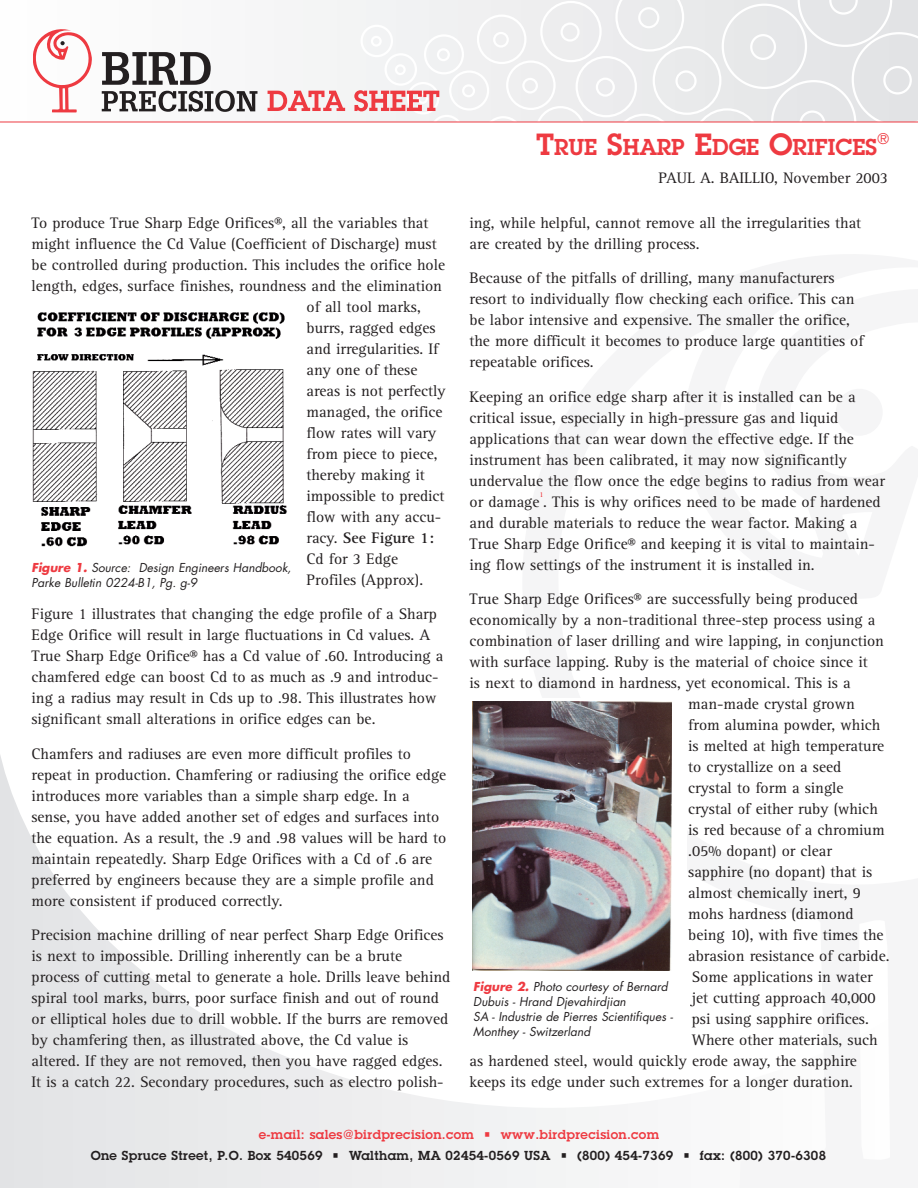
<style>
.page{position:relative;width:918px;height:1188px;background:#fff}
.page>*{position:absolute;margin:0;border:0;box-sizing:border-box;transform-origin:0 0}
.t1{font:600 22.5px "Lubalin Graph";color:#ee3a41}
.t2{font:15.75px/21px "Rotis Serif";color:#231f20}
.t3{font:700 15.75px "Rotis Serif";color:#231f20}
.t4{font:600 15px "Lubalin Graph";color:#ee3a41}
.t5{font:600 12.75px "Lubalin Graph";letter-spacing:.03em;color:#231f20}
.t6{font:600 12.75px "Lubalin Graph";letter-spacing:.03em;color:#ee3a41}
.t7{font:italic 12px/15px "Futura";color:#231f20}
.t8{font:7.5px "Rotis Serif";color:#ee1e24}
.s1{font-size:30px}
.s2{font-weight:400}
.s3{font-weight:700;color:#ee3a41}
</style>
<div class="page">
<div style="left:0;top:730px;width:915px;height:458px;background:#eaebec"></div>
<div style="left:0;top:0;width:918px;height:122px;background:#f6f6f7"></div>
<svg style="left:583px;top:0;width:310px;height:24px"></svg>
<svg style="left:360px;top:24px;width:558px;height:98px"></svg>
<svg style="left:0;top:730px;width:499px;height:376px;fill:#fff"></svg>
<svg style="left:499px;top:730px;width:416px;height:458px;fill:#fff"></svg>
<div style="left:836px;top:389px;width:47px;height:47px;background:#f5f5f6;border-radius:50%"></div>
<svg style="left:102px;top:52px;width:155px;height:60px"></svg>
<svg style="left:33px;top:29px;width:59px;height:83px"></svg>
<svg style="left:268px;top:91px;width:77px;height:20px"></svg>
<svg style="left:354px;top:90px;width:85px;height:21px"></svg>
<hr style="left:0;top:122px;width:918px;height:1px;background:#ee3a41">
<img style="left:32px;top:312px;width:255px;height:235px">
<div style="left:472px;top:698px;width:215px;height:315px;background:#fff"></div>
<img style="left:472px;top:702px;width:200px;height:268px">
<div style="left:472px;top:979px;width:218px;height:69px;background:#fff"></div>
<h1 class="t1" style="left:536px;top:132px;width:343px"><span class="s1">T</span>RUE <span class="s1">S</span>HARP <span class="s1">E</span>DGE <span class="s1">O</span>RIFICES</h1>
<p class="t4" style="left:877px;top:129px;width:14px">®</p>
<p class="t2" style="left:32px;top:213px;width:398px">To produce True Sharp Edge Orifices®, all the variables that</p>
<p class="t2" style="left:32px;top:234px;width:407px">might influence the Cd Value (Coefficient of Discharge) must</p>
<p class="t2" style="left:32px;top:255px;width:415px">be controlled during production. This includes the orifice hole</p>
<p class="t2" style="left:32px;top:276px;width:412px">length, edges, surface finishes, roundness and the elimination</p>
<p class="t2" style="left:306px;top:297px;width:116px">of all tool marks,</p>
<p class="t2" style="left:306px;top:318px;width:131px">burrs, ragged edges</p>
<p class="t2" style="left:306px;top:339px;width:134px">and irregularities. If</p>
<p class="t2" style="left:306px;top:360px;width:112px">any one of these</p>
<p class="t2" style="left:306px;top:381px;width:141px">areas is not perfectly</p>
<p class="t2" style="left:306px;top:402px;width:138px">managed, the orifice</p>
<p class="t2" style="left:306px;top:423px;width:131px">flow rates will vary</p>
<p class="t2" style="left:306px;top:444px;width:133px">from piece to piece,</p>
<p class="t2" style="left:306px;top:465px;width:120px">thereby making it</p>
<p class="t2" style="left:306px;top:486px;width:140px">impossible to predict</p>
<p class="t2" style="left:306px;top:507px;width:136px">flow with any accu-</p>
<p class="t3" style="left:306px;top:528px;width:129px"><span class="s2">racy.</span> See Figure 1:</p>
<p class="t2" style="left:307px;top:549px;width:93px">Cd for 3 Edge</p>
<p class="t2" style="left:307px;top:570px;width:118px">Profiles (Approx).</p>
<p class="t2" style="left:32px;top:604px;width:413px">Figure 1 illustrates that changing the edge profile of a Sharp Edge Orifice will result in large fluctuations in Cd values. A True Sharp Edge Orifice® has a Cd value of .60. Introducing a chamfered edge can boost Cd to as much as .9 and introduc&shy;ing a radius may result in Cds up to .98. This illustrates how significant small alterations in orifice edges can be.</p>
<p class="t2" style="left:31px;top:744px;width:416px">Chamfers and radiuses are even more difficult profiles to repeat in production. Chamfering or radiusing the orifice edge introduces more variables than a simple sharp edge. In a sense, you have added another set of edges and surfaces into the equation. As a result, the .9 and .98 values will be hard to maintain repeatedly. Sharp Edge Orifices with a Cd of .6 are preferred by engineers because they are a simple profile and more consistent if produced correctly.</p>
<p class="t2" style="left:31px;top:925px;width:420px">Precision machine drilling of near perfect Sharp Edge Orifices is next to impossible. Drilling inherently can be a brute process of cutting metal to generate a hole. Drills leave behind spiral tool marks, burrs, poor surface finish and out of round or elliptical holes due to drill wobble. If the burrs are removed by chamfering then, as illustrated above, the Cd value is altered. If they are not removed, then you have ragged edges.<br>It is a catch 22. Secondary procedures, such as electro polish-</p>
<p class="t7" style="left:32px;top:560px;width:261px"><span class="s3">Figure 1.</span> Source: Design Engineers Handbook,<br>Parke Bulletin 0224-B1, Pg. g-9</p>
<p class="t2" style="left:658px;top:168px;width:231px">PAUL A. BAILLIO, November 2003</p>
<p class="t2" style="left:470px;top:213px;width:393px">ing, while helpful, cannot remove all the irregularities that are created by the drilling process.</p>
<p class="t2" style="left:470px;top:268px;width:396px">Because of the pitfalls of drilling, many manufacturers resort to individually flow checking each orifice. This can be labor intensive and expensive. The smaller the orifice, the more difficult it becomes to produce large quantities of repeatable orifices.</p>
<p class="t2" style="left:469px;top:387px;width:417px">Keeping an orifice edge sharp after it is installed can be a critical issue, especially in high-pressure gas and liquid applications that can wear down the effective edge. If the instrument has been calibrated, it may now significantly undervalue the flow once the edge begins to radius from wear or damage . This is why orifices need to be made of hardened</p>
<p class="t8" style="left:539px;top:490px;width:5px">1</p>
<p class="t2" style="left:470px;top:513px;width:407px">and durable materials to reduce the wear factor. Making a<br>True Sharp Edge Orifice® and keeping it is vital to maintain&shy;ing flow settings of the instrument it is installed in.</p>
<p class="t2" style="left:470px;top:589px;width:390px">True Sharp Edge Orifices® are successfully being produced</p>
<p class="t2" style="left:470px;top:610px;width:407px">economically by a non-traditional three-step process using a</p>
<p class="t2" style="left:470px;top:631px;width:416px">combination of laser drilling and wire lapping, in conjunction</p>
<p class="t2" style="left:470px;top:652px;width:400px">with surface lapping. Ruby is the material of choice since it</p>
<p class="t2" style="left:470px;top:673px;width:383px">is next to diamond in hardness, yet economical. This is a</p>
<p class="t2" style="left:688px;top:694px;width:168px">man-made crystal grown</p>
<p class="t2" style="left:688px;top:715px;width:194px">from alumina powder, which</p>
<p class="t2" style="left:688px;top:736px;width:198px">is melted at high temperature</p>
<p class="t2" style="left:688px;top:757px;width:155px">to crystallize on a seed</p>
<p class="t2" style="left:688px;top:778px;width:157px">crystal to form a single</p>
<p class="t2" style="left:688px;top:799px;width:191px">crystal of either ruby (which</p>
<p class="t2" style="left:688px;top:820px;width:198px">is red because of a chromium</p>
<p class="t2" style="left:688px;top:841px;width:145px">.05% dopant) or clear</p>
<p class="t2" style="left:688px;top:862px;width:186px">sapphire (no dopant) that is</p>
<p class="t2" style="left:688px;top:883px;width:174px">almost chemically inert, 9</p>
<p class="t2" style="left:688px;top:904px;width:167px">mohs hardness (diamond</p>
<p class="t2" style="left:688px;top:925px;width:197px">being 10), with five times the</p>
<p class="t2" style="left:688px;top:946px;width:203px">abrasion resistance of carbide.</p>
<p class="t2" style="left:692px;top:967px;width:182px">Some applications in water</p>
<p class="t2" style="left:692px;top:988px;width:185px">jet cutting approach 40,000</p>
<p class="t2" style="left:692px;top:1009px;width:179px">psi using sapphire orifices.</p>
<p class="t2" style="left:692px;top:1030px;width:187px">Where other materials, such</p>
<p class="t2" style="left:470px;top:1051px;width:389px">as hardened steel, would quickly erode away, the sapphire</p>
<p class="t2" style="left:470px;top:1072px;width:385px">keeps its edge under such extremes for a longer duration.</p>
<p class="t7" style="left:473px;top:979px;width:201px"><span class="s3">Figure 2.</span> Photo courtesy of Bernard<br>Dubuis - Hrand Djevahirdjian<br>SA - Industrie de Pierres Scientifiques -<br>Monthey - Switzerland</p>
<p class="t6" style="left:259px;top:1126px;width:402px">e-mail: sales@birdprecision.com • www.birdprecision.com</p>
<p class="t5" style="left:91px;top:1147px;width:737px">One Spruce Street, P.O. Box 540569 • Waltham, MA 02454-0569 USA • (800) 454-7369 • fax: (800) 370-6308</p>
</div>
